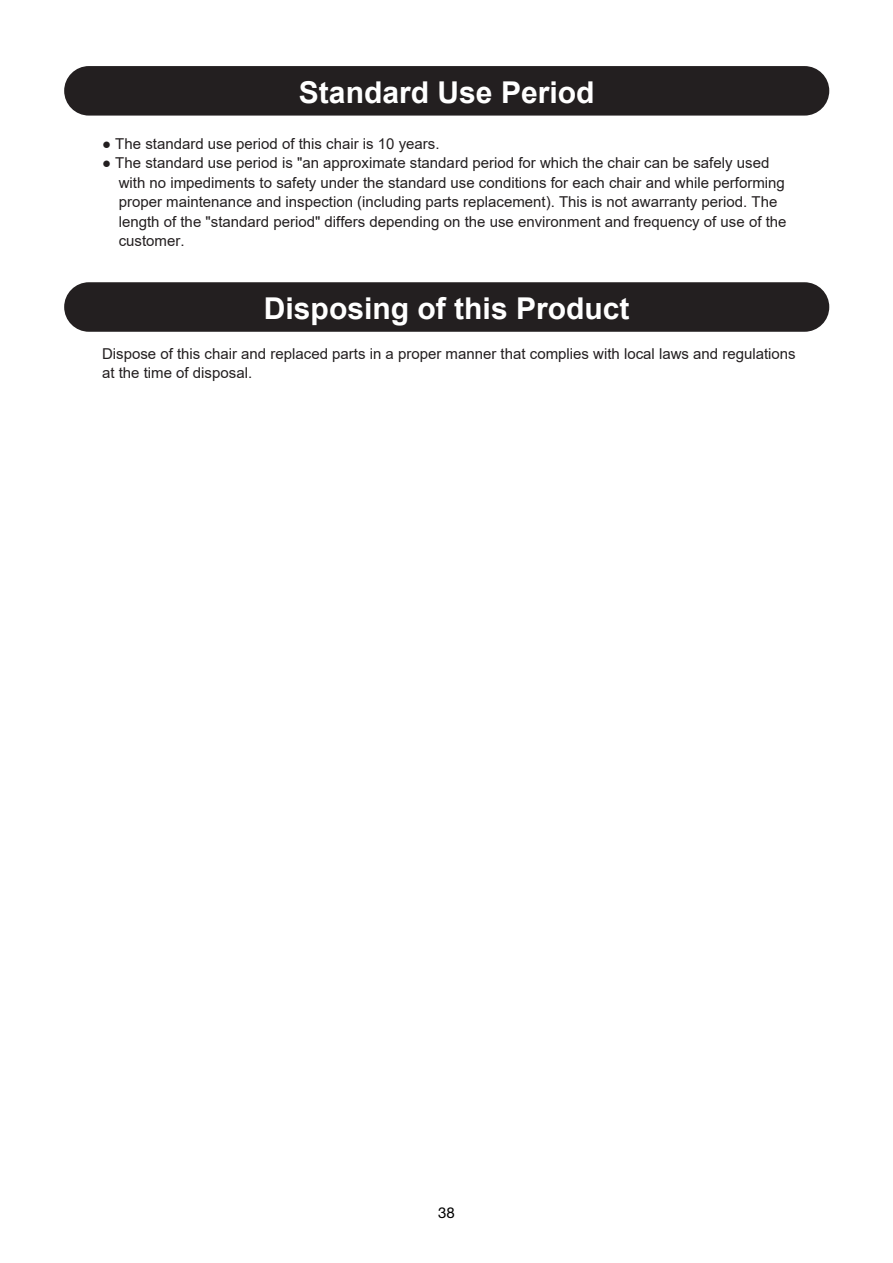
<style>
.page{position:relative;width:893px;height:1263px;background:#fff}
.page>*{position:absolute;margin:0;border:0;box-sizing:border-box;transform-origin:0 0}
.t1{font:700 30px "Arial";color:#fff}
.t2{font:15px/19.5px "Arial";color:#231f20}
.t3{font:15px "Helvetica Neue LT Pro";color:#000}
</style>
<div class="page">
<div style="left:64px;top:66px;width:765px;height:50px;background:#231f20;border-radius:25px"></div>
<div style="left:64px;top:282px;width:765px;height:50px;background:#231f20;border-radius:25px"></div>
<h1 class="t1" style="left:299px;top:71px;width:297px">Standard Use Period</h1>
<p class="t2" style="left:102px;top:134px;width:339px">● The standard use period of this chair is 10 years.</p>
<p class="t2" style="left:119px;top:153px;width:669px;text-indent:-17px">● The standard use period is "an approximate standard period for which the chair can be safely used with no impediments to safety under the standard use conditions for each chair and while performing proper maintenance and inspection (including parts replacement). This is not awarranty period. The length of the "standard period" differs depending on the use environment and frequency of use of the customer.</p>
<h1 class="t1" style="left:264px;top:287px;width:367px">Disposing of this Product</h1>
<p class="t2" style="left:102px;top:343px;width:695px">Dispose of this chair and replaced parts in a proper manner that complies with local laws and regulations at the time of disposal.</p>
<p class="t3" style="left:438px;top:1204px;width:18px">38</p>
</div>
